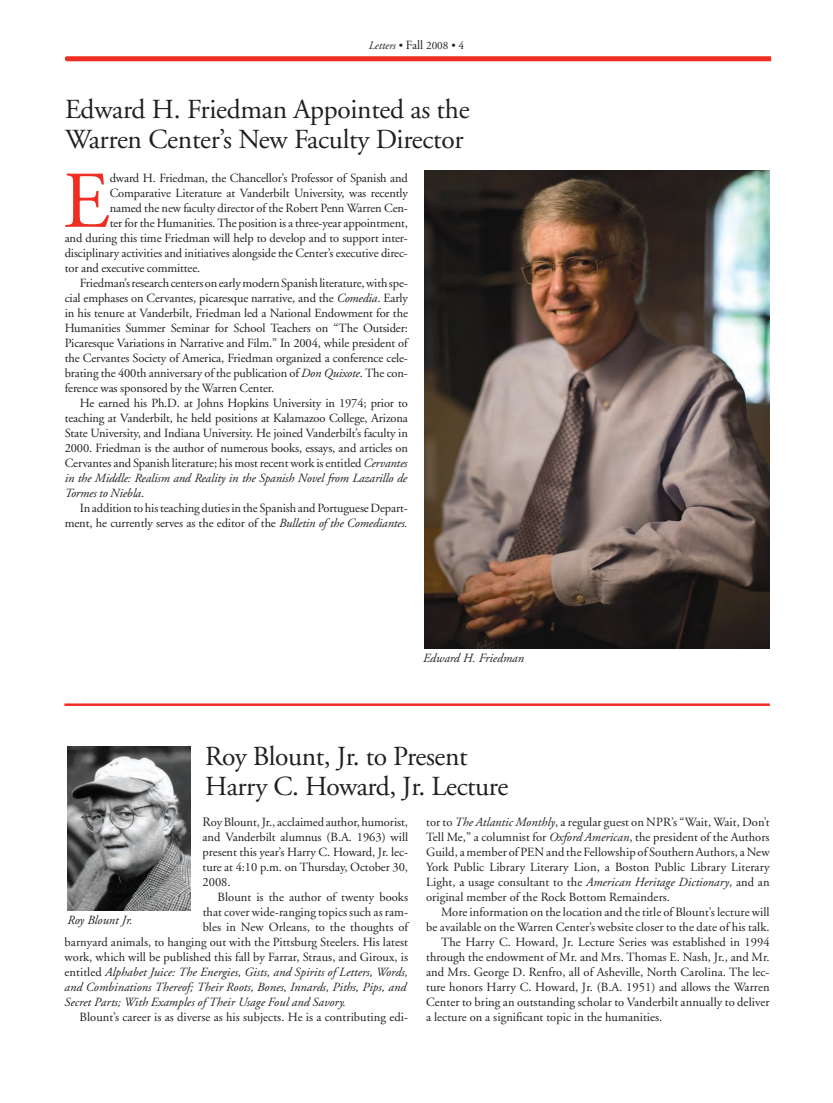
<style>
.page{position:relative;width:833px;height:1103px;background:#fff}
.page>*{position:absolute;margin:0;border:0;box-sizing:border-box;transform-origin:0 0}
.t1{font:80.38px "Adobe Garamond";color:#ee2e22}
.t2{font:27.5px/30px "Adobe Garamond";letter-spacing:-.015em;color:#231f20}
.t3{font:12.5px/15px "Adobe Garamond";letter-spacing:-.01em;color:#231f20;text-align:justify}
.t4{font:italic 12.5px "Adobe Garamond";letter-spacing:.005em;color:#231f20}
.t5{font:italic 11.25px "Adobe Garamond";color:#231f20}
.s1{font-style:normal}
.s2{font-style:normal;font-size:12.5px}
.s3{font-style:italic}
.s4{font-size:12.88px}
</style>
<div class="page">
<div style="left:66px;top:56px;width:705px;height:5px;background:#ee2e22"></div>
<img style="left:68px;top:746px;width:122px;height:164px">
<img style="left:424px;top:170px;width:345px;height:478px">
<hr style="left:64px;top:703px;width:705px;height:3px;background:#ee2e22">
<p class="t5" style="left:369px;top:41px;width:97px">Letters <span class="s1">•</span> <span class="s2">Fall</span> <span class="s1">2008 • 4</span></p>
<h2 class="t2" style="left:65px;top:97px;width:406px">Edward H. Friedman Appointed as the<br>Warren Center’s New Faculty Director</h2>
<h1 class="t1" style="left:63px;top:169px;width:48px">E</h1>
<p class="t3" style="left:110px;top:171px;width:300px">dward H. Friedman, the Chancellor’s Professor of Spanish and</p>
<p class="t3" style="left:110px;top:186px;width:300px">Comparative Literature at Vanderbilt University, was recently</p>
<p class="t3" style="left:110px;top:201px;width:300px">named the new faculty director of the Robert Penn Warren Cen-</p>
<p class="t3" style="left:110px;top:216px;width:300px">ter for the Humanities. The position is a three-year appointment,</p>
<p class="t3" style="left:65px;top:231px;width:345px">and during this time Friedman will help to develop and to support inter-</p>
<p class="t3" style="left:65px;top:246px;width:345px">disciplinary activities and initiatives alongside the Center’s executive direc-</p>
<p class="t3" style="left:65px;top:261px;width:137px">tor and executive committee.</p>
<p class="t3" style="left:80px;top:276px;width:330px">Friedman’s research centers on early modern Spanish literature, with spe-</p>
<p class="t3" style="left:65px;top:291px;width:345px">cial emphases on Cervantes, picaresque narrative, and the <span class="s3">Comedia</span>. Early</p>
<p class="t3" style="left:65px;top:306px;width:345px">in his tenure at Vanderbilt, Friedman led a National Endowment for the</p>
<p class="t3" style="left:65px;top:321px;width:345px">Humanities Summer Seminar for School Teachers on “The Outsider:</p>
<p class="t3" style="left:65px;top:336px;width:344px">Picaresque Variations in Narrative and Film.” In 2004, while president of</p>
<p class="t3" style="left:65px;top:351px;width:345px">the Cervantes Society of America, Friedman organized a conference cele-</p>
<p class="t3" style="left:65px;top:366px;width:345px">brating the 400th anniversary of the publication of <span class="s3">Don Quixote</span>. The con-</p>
<p class="t3" style="left:65px;top:381px;width:211px">ference was sponsored by the Warren Center.</p>
<p class="t3" style="left:80px;top:396px;width:329px">He earned his Ph.D. at Johns Hopkins University in 1974; prior to</p>
<p class="t3" style="left:65px;top:411px;width:345px">teaching at Vanderbilt, he held positions at Kalamazoo College, Arizona</p>
<p class="t3" style="left:65px;top:426px;width:345px">State University, and Indiana University. He joined Vanderbilt’s faculty in</p>
<p class="t3" style="left:65px;top:441px;width:345px">2000. Friedman is the author of numerous books, essays, and articles on</p>
<p class="t3" style="left:65px;top:456px;width:344px">Cervantes and Spanish literature; his most recent work is entitled <span class="s3">Cervantes</span></p>
<p class="t4" style="left:65px;top:473px;width:344px">in the Middle: Realism and Reality in the Spanish Novel from Lazarillo de</p>
<p class="t4" style="left:65px;top:488px;width:81px">Tormes to Niebla<span class="s1">.</span></p>
<p class="t3" style="left:80px;top:501px;width:330px">In addition to his teaching duties in the Spanish and Portuguese Depart-</p>
<p class="t3" style="left:65px;top:516px;width:344px">ment, he currently serves as the editor of the <span class="s3">Bulletin of the Comediantes.</span></p>
<p class="t4" style="left:423px;top:653px;width:102px">Edward H. Friedman</p>
<h2 class="t2" style="left:205px;top:744px;width:305px">Roy Blount, Jr. to Present<br>Harry C. Howard, Jr. Lecture</h2>
<p class="t3" style="left:202px;top:815px;width:207px"><span class="s4">R</span>oy Blount, Jr., acclaimed author, humorist, and Vanderbilt alumnus (B.A. 1963) will present this year’s Harry C. Howard, Jr. lec&shy;ture at 4:10 p.m. on Thursday, October 30, 2008.</p>
<p class="t3" style="left:218px;top:890px;width:192px">Blount is the author of twenty books</p>
<p class="t3" style="left:203px;top:905px;width:207px">that cover wide-ranging topics such as ram-</p>
<p class="t3" style="left:203px;top:920px;width:207px">bles in New Orleans, to the thoughts of</p>
<p class="t3" style="left:65px;top:935px;width:345px">barnyard animals, to hanging out with the Pittsburg Steelers. His latest</p>
<p class="t3" style="left:65px;top:950px;width:345px">work, which will be published this fall by Farrar, Straus, and Giroux, is</p>
<p class="t4" style="left:65px;top:967px;width:345px"><span class="s1">entitled</span> Alphabet Juice: The Energies, Gists, and Spirits of Letters, Words,</p>
<p class="t4" style="left:65px;top:982px;width:343px">and Combinations Thereof; Their Roots, Bones, Innards, Piths, Pips, and</p>
<p class="t4" style="left:65px;top:997px;width:283px">Secret Parts; With Examples of Their Usage Foul and Savory.</p>
<p class="t3" style="left:80px;top:1010px;width:330px">Blount’s career is as diverse as his subjects. He is a contributing edi-</p>
<p class="t4" style="left:68px;top:914px;width:67px">Roy Blount Jr.</p>
<p class="t3" style="left:426px;top:815px;width:345px">tor to <span class="s3">The Atlantic Monthly</span>, a regular guest on NPR’s “Wait, Wait, Don’t Tell Me,” a columnist for <span class="s3">Oxford American</span>, the president of the Authors Guild, a member of PEN and the Fellowship of Southern Authors, a New York Public Library Literary Lion, a Boston Public Library Literary Light, a usage consultant to the <span class="s3">American Heritage Dictionary</span>, and an original member of the Rock Bottom Remainders.</p>
<p class="t3" style="left:441px;top:905px;width:330px">More information on the location and the title of Blount’s lecture will</p>
<p class="t3" style="left:426px;top:920px;width:345px">be available on the Warren Center’s website closer to the date of his talk.</p>
<p class="t3" style="left:441px;top:935px;width:330px">The Harry C. Howard, Jr. Lecture Series was established in 1994</p>
<p class="t3" style="left:426px;top:950px;width:345px">through the endowment of Mr. and Mrs. Thomas E. Nash, Jr., and Mr.</p>
<p class="t3" style="left:426px;top:965px;width:345px">and Mrs. George D. Renfro, all of Asheville, North Carolina. The lec-</p>
<p class="t3" style="left:426px;top:980px;width:345px">ture honors Harry C. Howard, Jr. (B.A. 1951) and allows the Warren</p>
<p class="t3" style="left:426px;top:995px;width:345px">Center to bring an outstanding scholar to Vanderbilt annually to deliver</p>
<p class="t3" style="left:426px;top:1010px;width:238px">a lecture on a significant topic in the humanities.</p>
</div>
